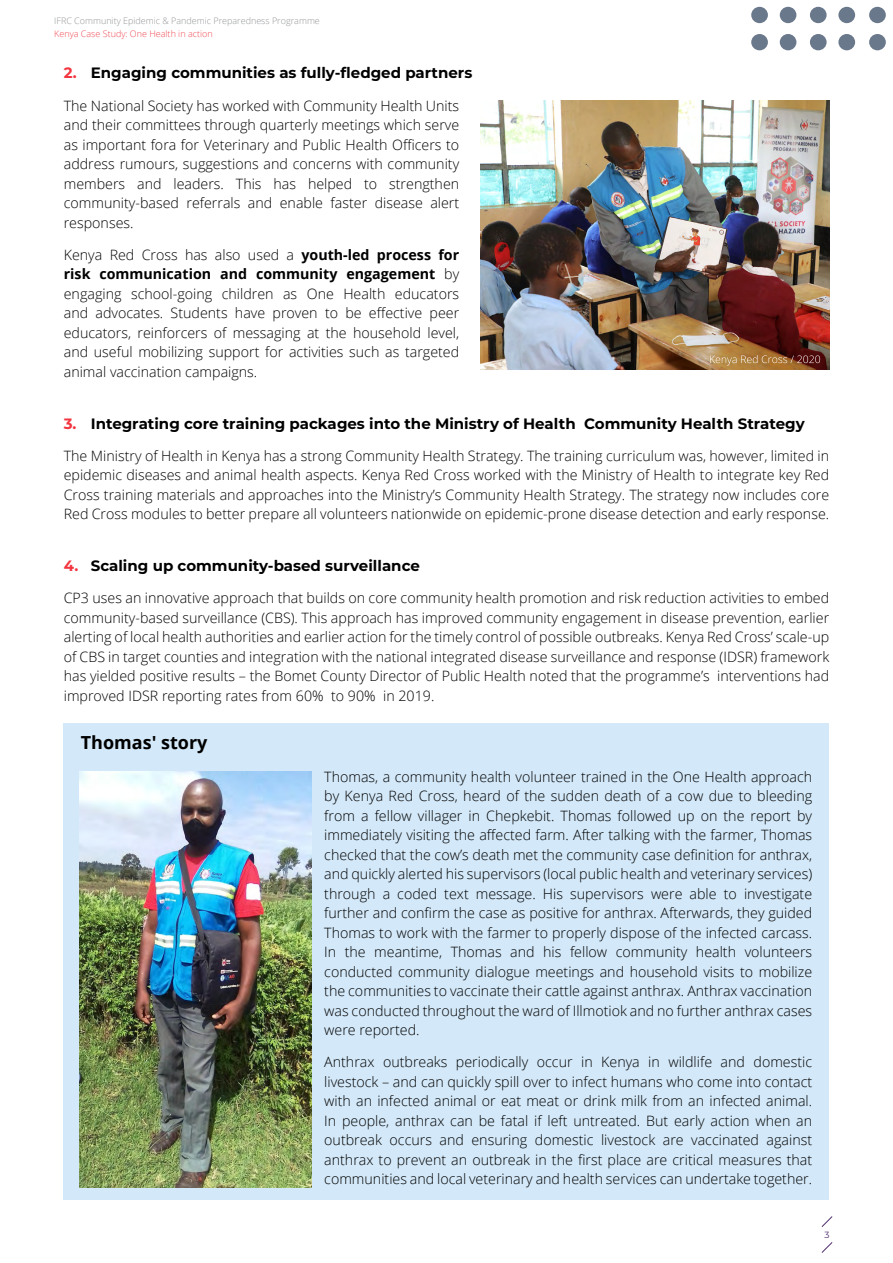
<style>
.page{position:relative;width:893px;height:1263px;background:#fff}
.page>*{position:absolute;margin:0;border:0;box-sizing:border-box;transform-origin:0 0}
.t1{font:700 18px "Open Sans";color:#000}
.t2{font:700 15px "Montserrat";color:#000}
.t3{font:700 15px "Montserrat";color:#f33540}
.t4{font:300 14.25px/19.5px "Open Sans";color:#000}
.t5{font:700 14.25px "Open Sans";color:#000}
.t6{font:300 9px "Open Sans";color:#939598}
.t7{font:300 9px "Open Sans";color:#f04b54}
.t8{font:9px "Montserrat";color:#502d6d}
</style>
<div class="page">
<svg style="left:821px;top:1216px;width:12px;height:11px"></svg>
<svg style="left:821px;top:1242px;width:12px;height:11px"></svg>
<div style="left:751px;top:7px;width:17px;height:16px;background:#6a788b;border-radius:50%"></div>
<svg style="left:751px;top:34px;width:17px;height:16px"></svg>
<div style="left:810px;top:7px;width:17px;height:16px;background:#6a788b;border-radius:50%"></div>
<div style="left:810px;top:34px;width:17px;height:16px;background:#6a788b;border-radius:50%"></div>
<div style="left:869px;top:7px;width:17px;height:16px;background:#6a788b;border-radius:50%"></div>
<svg style="left:869px;top:34px;width:17px;height:16px"></svg>
<div style="left:780px;top:7px;width:16px;height:16px;background:#6a788b;border-radius:50%"></div>
<div style="left:780px;top:34px;width:16px;height:16px;background:#6a788b;border-radius:50%"></div>
<div style="left:838px;top:7px;width:17px;height:16px;background:#6a788b;border-radius:50%"></div>
<svg style="left:838px;top:34px;width:17px;height:16px"></svg>
<div style="left:64px;top:723px;width:765px;height:476px;background:#d3e8f8"></div>
<img style="left:80px;top:772px;width:231px;height:415px">
<img style="left:480px;top:101px;width:349px;height:269px">
<svg style="left:710px;top:355px;width:110px;height:11px"></svg>
<p class="t6" style="left:54px;top:14px;width:267px">IFRC Community Epidemic &amp; Pandemic Preparedness Programme</p>
<p class="t7" style="left:54px;top:27px;width:160px">Kenya Case Study: One Health in action</p>
<p class="t2" style="left:91px;top:62px;width:383px">Engaging communities as fully-fledged partners</p>
<p class="t3" style="left:64px;top:62px;width:14px">2.</p>
<p class="t4" style="left:64px;top:95px;width:397px;text-align:right">The National Society has worked with Community Health Units and their committees through quarterly meetings which serve as important fora for Veterinary and Public Health Officers to address rumours, suggestions and concerns with community strengthen</p>
<p class="t4" style="left:64px;top:173px;width:63px">members</p>
<p class="t4" style="left:137px;top:173px;width:26px">and</p>
<p class="t4" style="left:173px;top:173px;width:52px">leaders.</p>
<p class="t4" style="left:236px;top:173px;width:27px">This</p>
<p class="t4" style="left:274px;top:173px;width:24px">has</p>
<p class="t4" style="left:308px;top:173px;width:46px">helped</p>
<p class="t4" style="left:364px;top:173px;width:15px">to</p>
<p class="t4" style="left:64px;top:193px;width:117px">community-based responses.</p>
<p class="t4" style="left:186px;top:193px;width:55px">referrals</p>
<p class="t4" style="left:248px;top:193px;width:26px">and</p>
<p class="t4" style="left:280px;top:193px;width:45px">enable</p>
<p class="t4" style="left:331px;top:193px;width:38px">faster</p>
<p class="t4" style="left:375px;top:193px;width:50px">disease</p>
<p class="t4" style="left:430px;top:193px;width:30px">alert</p>
<p class="t4" style="left:64px;top:244px;width:40px">Kenya</p>
<p class="t4" style="left:110px;top:244px;width:26px">Red</p>
<p class="t4" style="left:142px;top:244px;width:38px">Cross</p>
<p class="t4" style="left:185px;top:244px;width:24px">has</p>
<p class="t4" style="left:215px;top:244px;width:27px">also</p>
<p class="t4" style="left:248px;top:244px;width:33px">used</p>
<p class="t4" style="left:287px;top:244px;width:9px">a</p>
<p class="t5" style="left:301px;top:245px;width:70px">youth-led</p>
<p class="t5" style="left:377px;top:245px;width:56px">process</p>
<p class="t5" style="left:438px;top:245px;width:22px">for</p>
<p class="t5" style="left:64px;top:264px;width:28px">risk</p>
<p class="t5" style="left:99px;top:264px;width:113px">communication</p>
<p class="t5" style="left:220px;top:264px;width:28px">and</p>
<p class="t5" style="left:256px;top:264px;width:83px">community</p>
<p class="t5" style="left:346px;top:264px;width:90px">engagement</p>
<p class="t4" style="left:444px;top:264px;width:17px">by</p>
<p class="t4" style="left:64px;top:283px;width:59px">engaging</p>
<p class="t4" style="left:131px;top:283px;width:83px">school-going</p>
<p class="t4" style="left:222px;top:283px;width:53px">children</p>
<p class="t4" style="left:283px;top:283px;width:16px">as</p>
<p class="t4" style="left:307px;top:283px;width:29px">One</p>
<p class="t4" style="left:343px;top:283px;width:44px">Health</p>
<p class="t4" style="left:395px;top:283px;width:66px">educators</p>
<p class="t4" style="left:369px;top:303px;width:55px">effective</p>
<p class="t4" style="left:64px;top:303px;width:397px">and<br>educators, reinforcers of messaging at the household level, and useful mobilizing support for activities such as targeted animal vaccination campaigns.</p>
<p class="t4" style="left:95px;top:303px;width:69px">advocates.</p>
<p class="t4" style="left:171px;top:303px;width:59px">Students</p>
<p class="t4" style="left:235px;top:303px;width:32px">have</p>
<p class="t4" style="left:345px;top:303px;width:18px">be</p>
<p class="t4" style="left:325px;top:303px;width:15px">to</p>
<p class="t4" style="left:273px;top:303px;width:47px">proven</p>
<p class="t4" style="left:430px;top:303px;width:31px">peer</p>
<p class="t2" style="left:91px;top:412px;width:486px">Integrating core training packages into the Ministry of Health</p>
<p class="t2" style="left:584px;top:412px;width:222px">Community Health Strategy</p>
<p class="t3" style="left:64px;top:412px;width:14px">3.</p>
<p class="t4" style="left:64px;top:446px;width:767px;text-align:justify">The Ministry of Health in Kenya has a strong Community Health Strategy. The training curriculum was, however, limited in epidemic diseases and animal health aspects. Kenya Red Cross worked with the Ministry of Health to integrate key Red Cross training materials and approaches into the Ministrys’ Community Health Strategy. The strategy now includes core Red Cross modules to better prepare all volunteers nationwide on epidemic-prone disease detection and early response.</p>
<p class="t2" style="left:91px;top:555px;width:331px">Scaling up community-based surveillance</p>
<p class="t3" style="left:64px;top:555px;width:16px">4.</p>
<p class="t4" style="left:64px;top:588px;width:767px;text-align:right">CP3 uses an innovative approach that builds on core community health promotion and risk reduction activities to embed community-based surveillance (CBS .) This approach has improved community engagement in disease prevention, earlier alerting of local health authorities and earlier action for the timely control of possible outbreaks. Kenya Red Cross’ scale-up of CBS in target counties and integration with the national integrated disease surveillance and response (IDSR) framework interventions had</p>
<p class="t4" style="left:383px;top:666px;width:328px;text-indent:-319px">has yielded positive results – the Bomet County Director of Public Health noted that the programmes’ in 2019.</p>
<p class="t4" style="left:64px;top:686px;width:261px">improved IDSR reporting rates from 60%</p>
<p class="t1" style="left:81px;top:730px;width:128px">Thomas' story</p>
<p class="t4" style="left:331px;top:686px;width:46px">to 90%</p>
<p class="t4" style="left:324px;top:766px;width:489px;text-align:right">Thomas a, community health volunteer trained in the One Health approach by Kenya Red Cross, heard of the sudden death of a cow due to bleeding from a fellow villager in Chepkebit. Thomas followed up on the report by immediately visiting the affected farm. After talking with the farmer, Thomas checked that the cows’ death met the community case definition for anthrax, and quickly alerted his supervisors (local public health and veterinary services( investigate</p>
<p class="t4" style="left:324px;top:883px;width:53px">through</p>
<p class="t4" style="left:324px;top:903px;width:489px">further and confirm the case as positive for anthrax. Afterwards, they guided</p>
<p class="t4" style="left:324px;top:922px;width:489px">Thomas to work with the farmer to properly dispose of the infected carcass.</p>
<p class="t4" style="left:745px;top:942px;width:69px">volunteers</p>
<p class="t4" style="left:397px;top:883px;width:41px">coded</p>
<p class="t4" style="left:690px;top:883px;width:29px">able</p>
<p class="t4" style="left:543px;top:883px;width:22px">His</p>
<p class="t4" style="left:570px;top:883px;width:75px">supervisors</p>
<p class="t4" style="left:444px;top:883px;width:26px">text</p>
<p class="t4" style="left:724px;top:883px;width:15px">to</p>
<p class="t4" style="left:476px;top:883px;width:61px">message.</p>
<p class="t4" style="left:651px;top:883px;width:33px">were</p>
<p class="t4" style="left:383px;top:883px;width:9px">a</p>
<p class="t4" style="left:570px;top:942px;width:39px">fellow</p>
<p class="t4" style="left:345px;top:942px;width:23px">the</p>
<p class="t4" style="left:451px;top:942px;width:53px">Thomas</p>
<p class="t4" style="left:510px;top:942px;width:26px">and</p>
<p class="t4" style="left:543px;top:942px;width:20px">his</p>
<p class="t4" style="left:696px;top:942px;width:42px">health</p>
<p class="t4" style="left:374px;top:942px;width:69px">meantime,</p>
<p class="t4" style="left:616px;top:942px;width:73px">community</p>
<p class="t4" style="left:324px;top:942px;width:489px">In<br>conducted community dialogue meetings and household visits to mobilize the communities to vaccinate their cattle against anthrax. Anthrax vaccination was conducted throughout the ward of Illmotiok and no further anthrax cases were reported.</p>
<p class="t4" style="left:753px;top:1052px;width:60px">domestic</p>
<p class="t4" style="left:668px;top:1052px;width:45px">wildlife</p>
<p class="t4" style="left:324px;top:1052px;width:52px">Anthrax</p>
<p class="t4" style="left:324px;top:1071px;width:489px">livestock – and can quickly spill over to infect humans who come into contact</p>
<p class="t4" style="left:324px;top:1091px;width:489px">with an infected animal or eat meat or drink milk from an infected animal.</p>
<p class="t4" style="left:324px;top:1110px;width:489px">In people, anthrax can be fatal if left untreated. But early action when an</p>
<p class="t4" style="left:767px;top:1130px;width:47px">against</p>
<p class="t4" style="left:383px;top:1052px;width:66px">outbreaks</p>
<p class="t4" style="left:456px;top:1052px;width:74px">periodically</p>
<p class="t4" style="left:721px;top:1052px;width:26px">and</p>
<p class="t4" style="left:581px;top:1052px;width:13px">in</p>
<p class="t4" style="left:648px;top:1052px;width:13px">in</p>
<p class="t4" style="left:601px;top:1052px;width:40px">Kenya</p>
<p class="t4" style="left:537px;top:1052px;width:37px">occur</p>
<p class="t4" style="left:324px;top:1130px;width:489px">outbreak<br>anthrax to prevent an outbreak in the first place are critical measures that communities and local veterinary and health services can undertake together.</p>
<p class="t4" style="left:440px;top:1130px;width:26px">and</p>
<p class="t4" style="left:535px;top:1130px;width:60px">domestic</p>
<p class="t4" style="left:601px;top:1130px;width:56px">livestock</p>
<p class="t4" style="left:691px;top:1130px;width:69px">vaccinated</p>
<p class="t4" style="left:471px;top:1130px;width:57px">ensuring</p>
<p class="t4" style="left:390px;top:1130px;width:44px">occurs</p>
<p class="t4" style="left:663px;top:1130px;width:22px">are</p>
<p class="t8" style="left:824px;top:1228px;width:7px">3</p>
</div>
